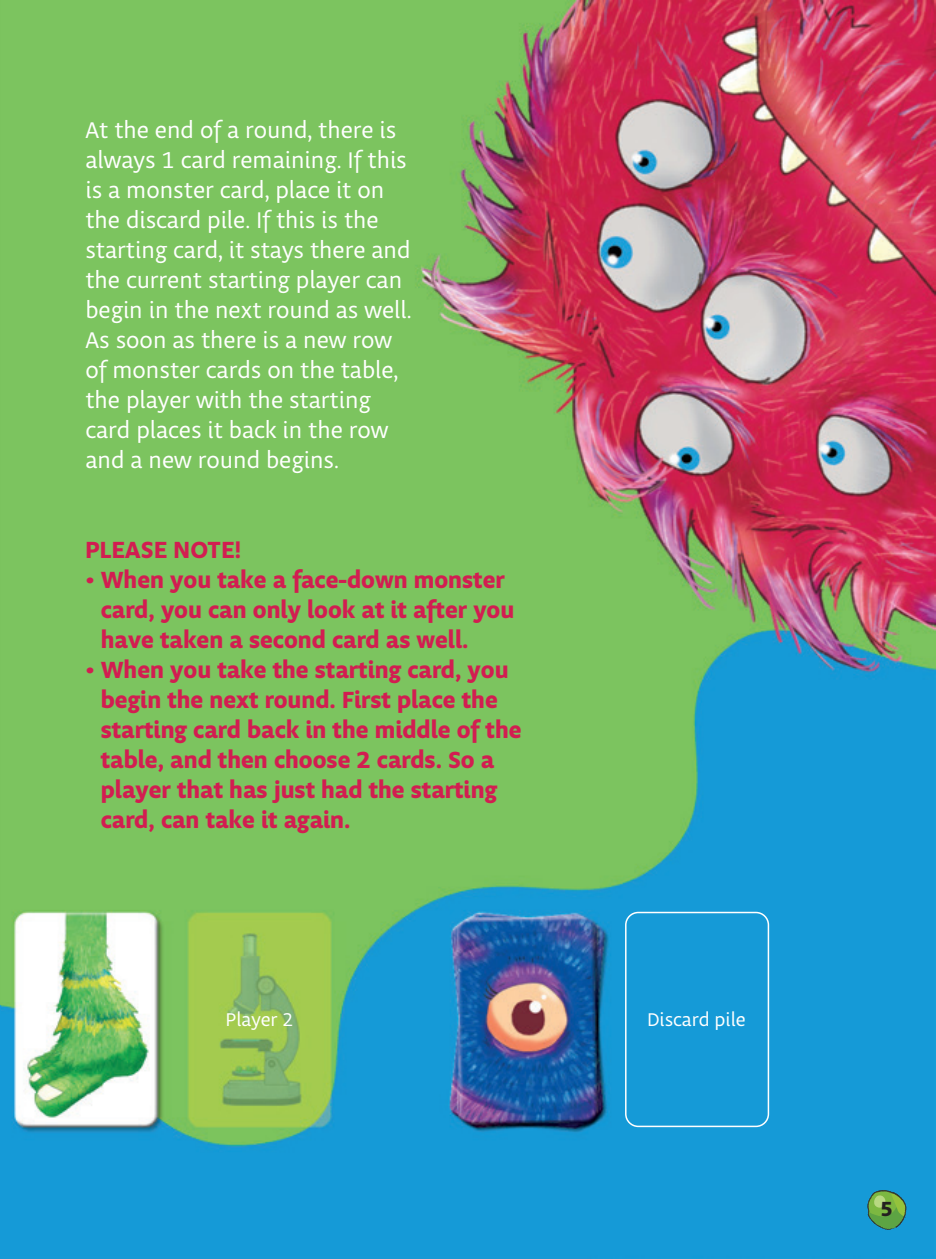
<style>
.page{position:relative;width:936px;height:1259px;background:#fff}
.page>*{position:absolute;margin:0;border:0;box-sizing:border-box;transform-origin:0 0}
.t1{font:24px/30px "Obliqua Sans";color:#fff}
.t2{font:700 24px/30px "Obliqua Sans";color:#d21d51}
.t3{font:700 21px "Obliqua Sans";color:#231f20}
.t4{font:19.5px "Obliqua Sans";color:#fff}
</style>
<div class="page">
<img style="left:0;top:0;width:935px;height:1259px">
<svg style="left:866px;top:1190px;width:40px;height:40px;background:#5ba368"></svg>
<div style="left:625px;top:911px;width:144px;height:216px;border:2px solid #fff;border-radius:12px"></div>
<p class="t1" style="left:85px;top:116px;width:327px">At the end of a round, there is always 1 card remaining. If this is a monster card, place it on the discard pile. If this is the starting card, it stays there and the current starting player can begin in the next round as well.<br>As soon as there is a new row of monster cards on the table, the player with the starting card places it back in the row and a new round begins.</p>
<p class="t2" style="left:85px;top:537px;width:158px">PLEASE NOTE!</p>
<p class="t2" style="left:101px;top:567px;width:415px;text-indent:-16px">• When you take a face-down monster card, you can only look at it after you have taken a second card as well.</p>
<p class="t2" style="left:101px;top:657px;width:422px;text-indent:-16px">• When you take the starting card, you begin the next round. First place the starting card back in the middle of the table, and then choose 2 cards. So a player that has just had the starting card, can take it again.</p>
<p class="t4" style="left:225px;top:1009px;width:69px">Player 2</p>
<p class="t4" style="left:647px;top:1009px;width:100px">Discard pile</p>
<p class="t3" style="left:880px;top:1197px;width:14px">5</p>
</div>
